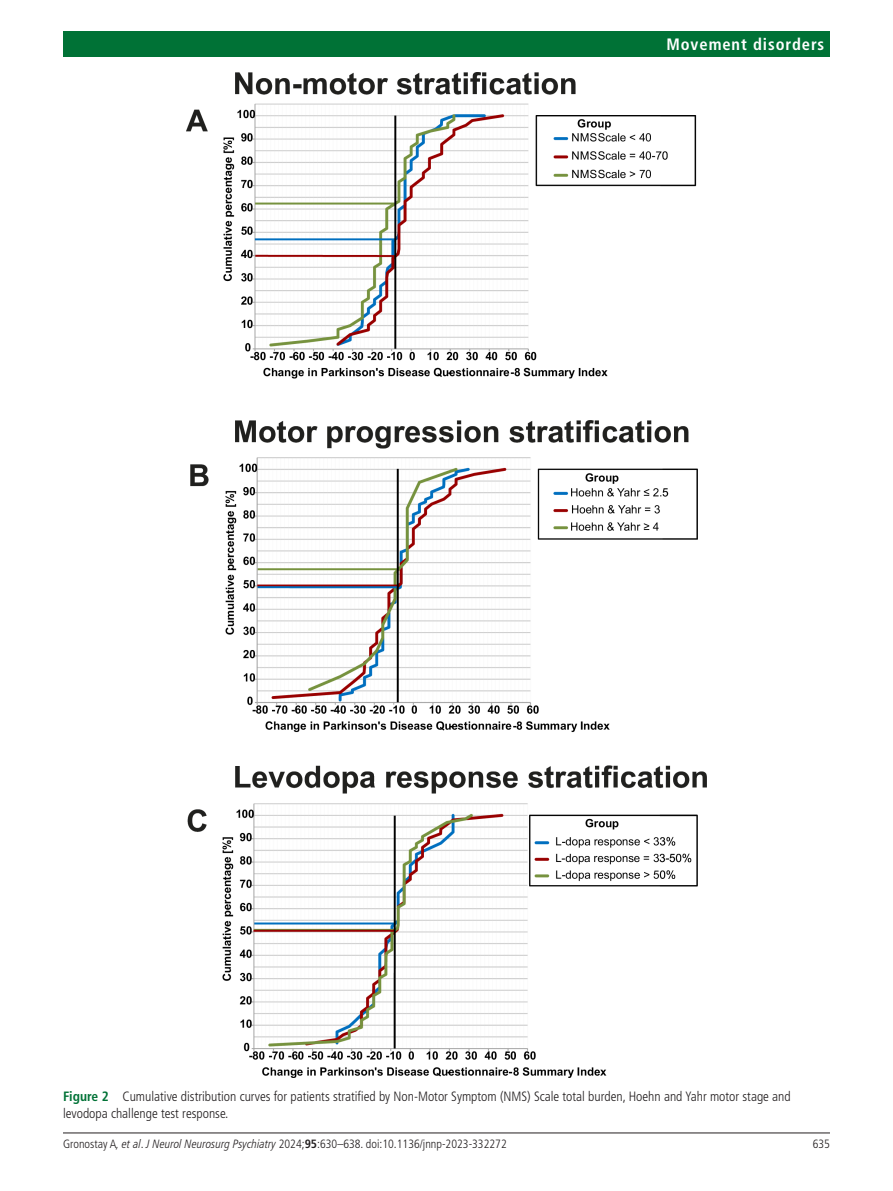
<style>
.page{position:relative;width:893px;height:1191px;background:#fff}
.page>*{position:absolute;margin:0;border:0;box-sizing:border-box;transform-origin:0 0}
.t1{font:700 condensed 16.5px "Frutiger LT Pro";letter-spacing:.055em;color:#fff}
.t2{font:300 condensed 13.5px/16.5px "Frutiger LT Pro";color:#231f20}
.t3{font:300 condensed 12px "Frutiger LT Pro";color:#231f20}
.s1{font-weight:700;color:#007236}
.s2{font-style:italic}
.s3{font-weight:700}
</style>
<div class="page">
<hr style="left:63px;top:1132px;width:767px;height:1px;background:#231f20">
<div style="left:63px;top:31px;width:767px;height:25px;background:#007236"></div>
<img style="left:186px;top:72px;width:521px;height:1005px">
<p class="t1" style="left:666px;top:34px;width:159px">Movement disorders</p>
<p class="t2" style="left:63px;top:1088px;width:729px"><span class="s1">Figure 2</span> Cumulative distribution curves for patients stratified by Non-Motor Symptom (NMS) Scale total burden, Hoehn and Yahr motor stage and levodopa challenge test response.</p>
<p class="t3" style="left:63px;top:1136px;width:445px">Gronostay A<span class="s2">, et al</span>. <span class="s2">J Neurol Neurosurg Psychiatry</span> 2024;<span class="s3">95</span>:630–638. doi:10.1136/jnnp-2023-332272</p>
<p class="t3" style="left:813px;top:1136px;width:19px">635</p>
</div>
